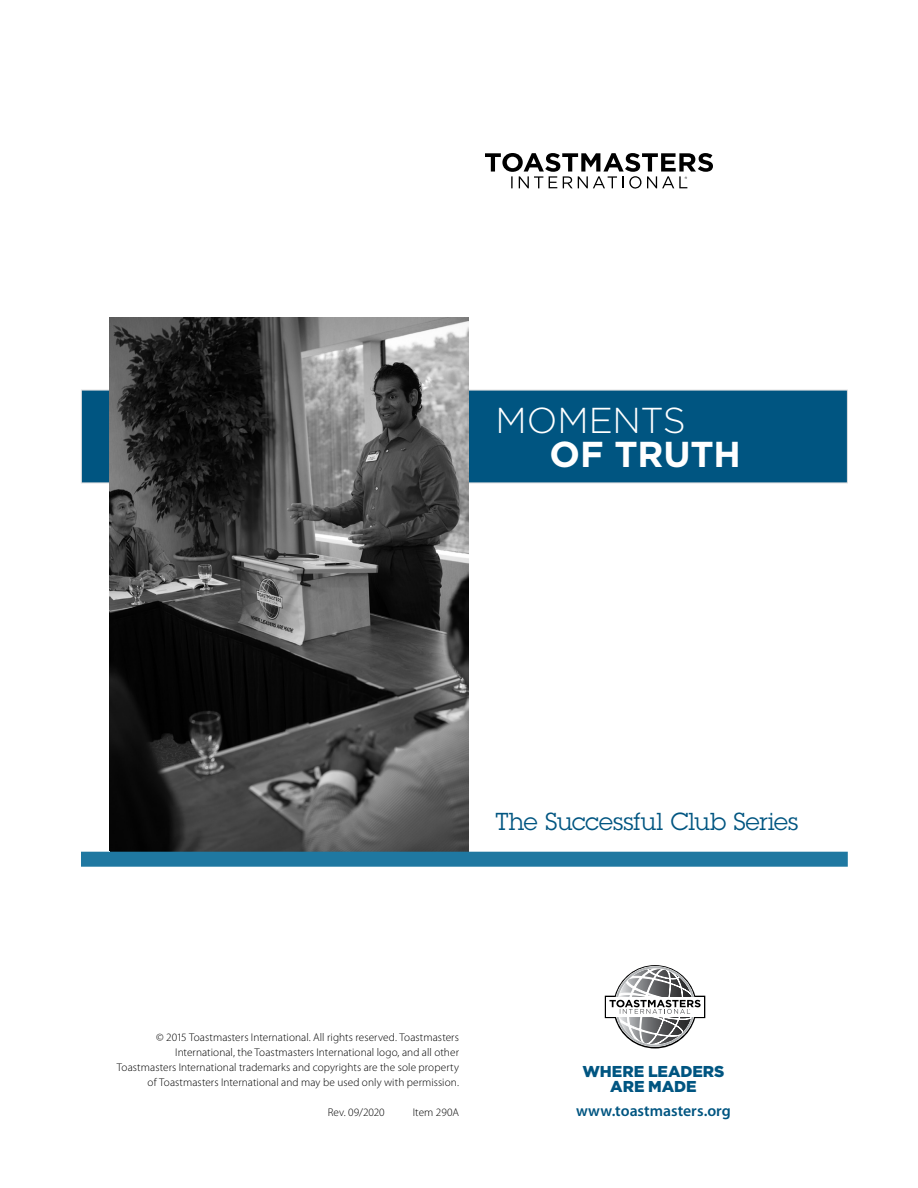
<style>
.page{position:relative;width:918px;height:1188px;background:#fff}
.page>*{position:absolute;margin:0;border:0;box-sizing:border-box;transform-origin:0 0}
.t1{font:300 36px "Gotham";letter-spacing:-.005em;color:#fff}
.t2{font:700 36px "Gotham";letter-spacing:-.005em;color:#fff}
.t3{font:24px "Lubalin Graph Std";color:#005581}
.Body_copy_-_no_inden{font:600 15.75px "Myriad Pro";color:#005581}
.Subs{font:900 15.75px/15px "Gotham";letter-spacing:-.005em;color:#005581;text-align:center}
.Body_copy_-_no_inden-2{font:300 11.25px/15px "Myriad Pro";letter-spacing:.005em;color:#000;text-align:right}
</style>
<div class="page">
<div style="left:81px;top:390px;width:767px;height:93px;background:#005581"></div>
<img style="left:111px;top:318px;width:357px;height:534px">
<svg style="left:605px;top:965px;width:100px;height:83px"></svg>
<svg style="left:485px;top:153px;width:228px;height:36px"></svg>
<div style="left:81px;top:852px;width:767px;height:15px;background:#1f78a1"></div>
<p class="t1" style="left:496px;top:397px;width:192px">MOMENTS</p>
<p class="t2" style="left:550px;top:431px;width:193px">OF TRUTH</p>
<p class="t3" style="left:496px;top:806px;width:304px">The Successful Club Series</p>
<p class="Body_copy_-_no_inden-2" style="left:117px;top:1030px;width:344px">© 2015 Toastmasters International. All rights reserved. Toastmasters International, the Toastmasters International logo, and all other Toastmasters International trademarks and copyrights are the sole property of Toastmasters International and may be used only with permission.</p>
<p class="Body_copy_-_no_inden-2" style="left:328px;top:1105px;width:58px">Rev. 09/2020</p>
<p class="Body_copy_-_no_inden-2" style="left:413px;top:1105px;width:48px">Item 290A</p>
<p class="Subs" style="left:582px;top:1064px;width:144px">WHERE LEADERS<br>ARE MADE</p>
<p class="Body_copy_-_no_inden" style="left:576px;top:1102px;width:156px">www.toastmasters.org</p>
</div>
